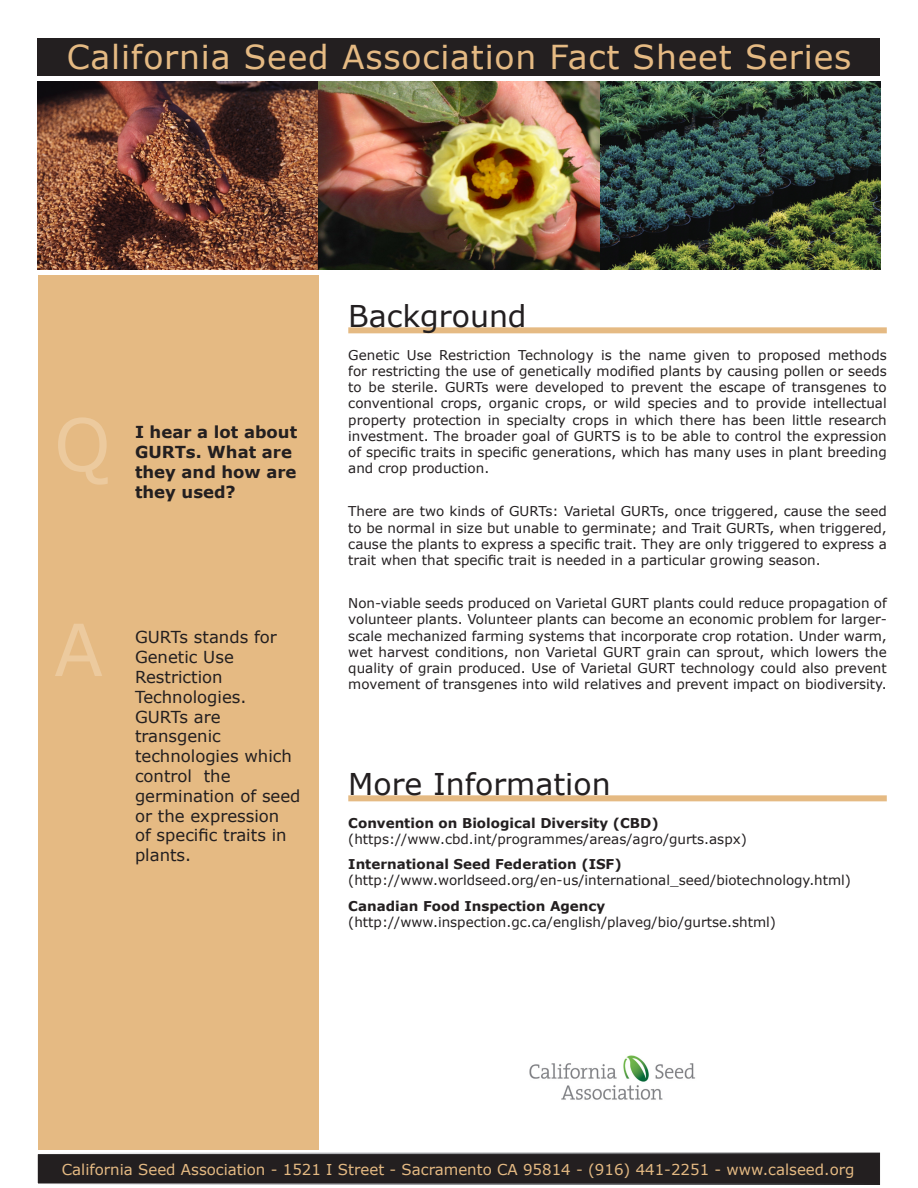
<style>
.page{position:relative;width:918px;height:1188px;background:#fff}
.page>*{position:absolute;margin:0;border:0;box-sizing:border-box;transform-origin:0 0}
.t1{font:72px "Verdana";color:#ecca9e}
.t2{font:33px "Verdana";letter-spacing:.025em;color:#e5ba83}
.t3{font:30px "Verdana";color:#231f20}
.t4{font:16.5px/19.8px "Verdana";color:#231f20}
.t5{font:700 16.5px/19.8px "Verdana";color:#231f20}
.t6{font:15px "Verdana";color:#e5ba83}
.t7{font:13.5px/16.2px "Verdana";color:#231f20;text-align:justify}
.s1{font-weight:700}
</style>
<div class="page">
<div style="left:38px;top:38px;width:842px;height:38px;background:#231f20"></div>
<div style="left:38px;top:275px;width:281px;height:875px;background:#e5ba83"></div>
<div style="left:348px;top:327px;width:539px;height:6px;background:#e5ba83"></div>
<div style="left:348px;top:795px;width:539px;height:6px;background:#e5ba83"></div>
<img style="left:38px;top:81px;width:842px;height:189px">
<div style="left:37px;top:1153px;width:842px;height:31px;background:#231f20"></div>
<img style="left:529px;top:1055px;width:166px;height:45px">
<p class="t2" style="left:67px;top:34px;width:786px">California Seed Association Fact Sheet Series</p>
<p class="t1" style="left:54px;top:395px;width:58px">Q</p>
<p class="t5" style="left:135px;top:422px;width:164px">I hear a lot about<br>GURTs. What are they and how are they used?</p>
<p class="t1" style="left:54px;top:600px;width:51px">A</p>
<p class="t4" style="left:135px;top:627px;width:167px">GURTs stands for<br>Genetic Use<br>Restriction<br>Technologies.<br>GURTs are transgenic technologies which control the germination of seed or the expression<br>of specific traits in plants.</p>
<p class="t3" style="left:348px;top:296px;width:180px">Background</p>
<p class="t7" style="left:348px;top:347px;width:540px">Genetic Use Restriction Technology is the name given to proposed methods for restricting the use of genetically modified plants by causing pollen or seeds to be sterile. GURTs were developed to prevent the escape of transgenes to conventional crops, organic crops, or wild species and to provide intellectual property protection in specialty crops in which there has been little research investment. The broader goal of GURTS is to be able to control the expression of specific traits in specific generations, which has many uses in plant breeding and crop production.</p>
<p class="t7" style="left:348px;top:503px;width:540px">There are two kinds of GURTs: Varietal GURTs, once triggered, cause the seed to be normal in size but unable to germinate; and Trait GURTs, when triggered, cause the plants to express a specific trait. They are only triggered to express a trait when that specific trait is needed in a particular growing season.</p>
<p class="t7" style="left:348px;top:595px;width:540px">Non-viable seeds produced on Varietal GURT plants could reduce propagation of volunteer plants. Volunteer plants can become an economic problem for larger&shy;scale mechanized farming systems that incorporate crop rotation. Under warm, wet harvest conditions, non Varietal GURT grain can sprout, which lowers the quality of grain produced. Use of Varietal GURT technology could also prevent movement of transgenes into wild relatives and prevent impact on biodiversity.</p>
<p class="t3" style="left:348px;top:764px;width:264px">More Information</p>
<p class="t7" style="left:348px;top:815px;width:400px"><span class="s1">Convention on Biological Diversity (CBD) </span>(https://www.cbd.int/programmes/areas/agro/gurts.aspx)</p>
<p class="t7" style="left:348px;top:856px;width:504px"><span class="s1">International Seed Federation (ISF) </span>(http://www.worldseed.org/en-us/international_seed/biotechnology.html)</p>
<p class="t7" style="left:348px;top:897px;width:429px"><span class="s1">Canadian Food Inspection Agency </span>(http://www.inspection.gc.ca/english/plaveg/bio/gurtse.shtml)</p>
<p class="t6" style="left:62px;top:1159px;width:794px">California Seed Association - 1521 I Street - Sacramento CA 95814 - (916) 441-2251 - www.calseed.org</p>
</div>
